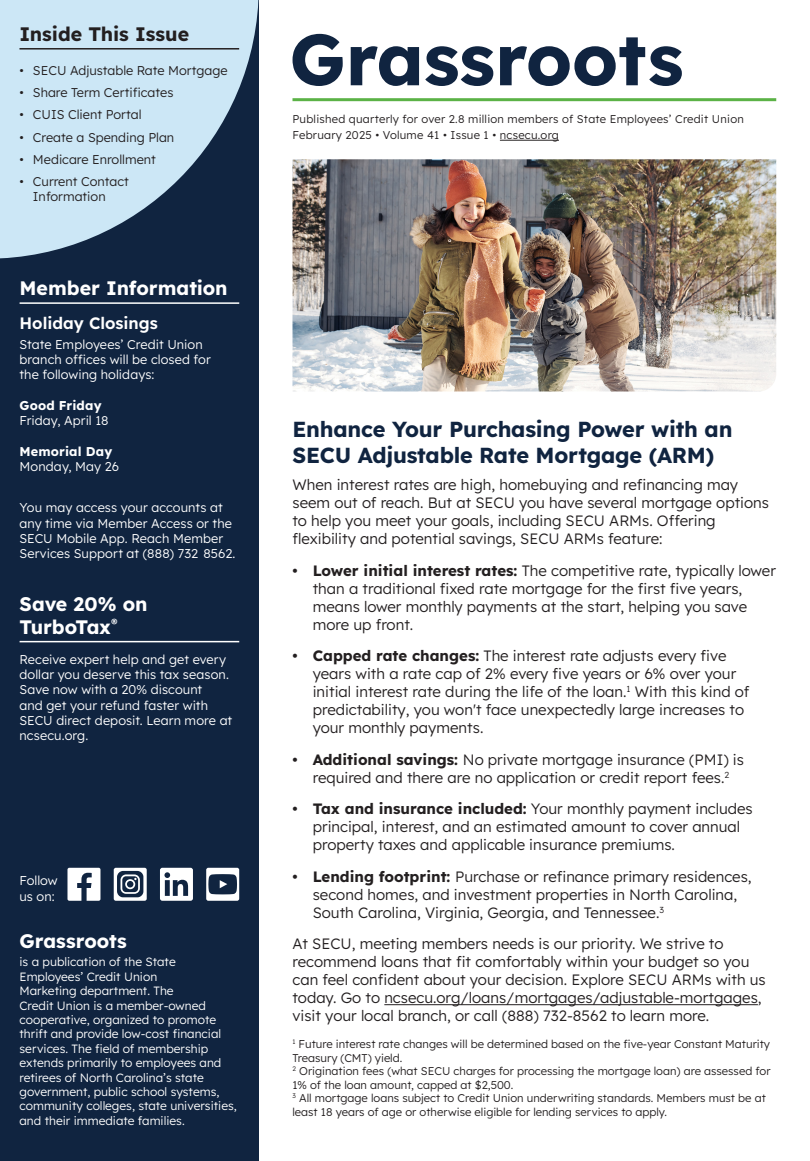
<style>
.page{position:relative;width:810px;height:1161px;background:#fff}
.page>*{position:absolute;margin:0;border:0;box-sizing:border-box;transform-origin:0 0}
.t1{font:700 72px "Lexend";color:#102440}
.t2{font:700 21.75px/26.1px "Lexend";letter-spacing:-.01em;color:#102440}
.t3{font:700 19.5px/23.4px "Lexend";letter-spacing:-.005em;color:#fff}
.t4{font:700 19.5px "Lexend";letter-spacing:-.005em;color:#231f20}
.t5{font:600 16.5px "Lexend";color:#fff}
.t6{font:300 15px/18px "Lexend";color:#231f20}
.t7{font:300 12.75px/15.3px "Lexend";letter-spacing:.005em;color:#fff}
.t8{font:300 12.75px/15.3px "Lexend";color:#231f20}
.t9{font:700 12.75px "Lexend";letter-spacing:.01em;color:#fff}
.t10{font:300 12px/14.4px "Lexend";color:#fff}
.t11{font:300 11.25px/13.5px "Lexend";color:#231f20}
.t12{font:300 11.25px/16.5px "Lexend";letter-spacing:.02em;color:#231f20}
.s1{font-weight:700}
</style>
<div class="page">
<div style="left:0;top:0;width:259px;height:1161px;background:#102440"></div>
<hr style="left:20px;top:641px;width:219px;height:1px;background:#fff">
<hr style="left:20px;top:302px;width:219px;height:2px;background:#fff">
<svg style="left:114px;top:868px;width:33px;height:33px"></svg>
<svg style="left:206px;top:868px;width:33px;height:33px"></svg>
<svg style="left:160px;top:868px;width:33px;height:33px"></svg>
<hr style="left:292px;top:98px;width:484px;height:3px;background:#5bb246">
<hr style="left:500px;top:140px;width:59px;height:1px;background:#231f20">
<hr style="left:384px;top:1004px;width:374px;height:1px;background:#231f20">
<svg style="left:0;top:0;width:259px;height:259px;fill:#cce7f6"></svg>
<hr style="left:19px;top:48px;width:220px;height:2px;background:#231f20">
<svg style="left:67px;top:868px;width:33px;height:33px"></svg>
<img style="left:292px;top:159px;width:484px;height:233px">
<p class="t4" style="left:19px;top:19px;width:171px">Inside This Issue</p>
<p class="t8" style="left:19px;top:62px;width:223px">•-SECU Adjustable Rate Mortgage-</p>
<p class="t8" style="left:19px;top:84px;width:168px">•-Share Term Certificates-</p>
<p class="t8" style="left:19px;top:107px;width:136px">•-CUIS Client Portal-</p>
<p class="t8" style="left:19px;top:129px;width:169px">•-Create a Spending Plan-</p>
<p class="t8" style="left:19px;top:151px;width:151px">•-Medicare Enrollment-</p>
<p class="t8" style="left:33px;top:173px;width:110px;text-indent:-14px">•-Current Contact-<br>Information-</p>
<p class="t3" style="left:20px;top:275px;width:210px">Member Information</p>
<p class="t5" style="left:19px;top:310px;width:140px">Holiday Closings</p>
<p class="t7" style="left:19px;top:336px;width:193px">State Employees’ Credit Union branch offices will be closed for the following holidays:</p>
<p class="t9" style="left:19px;top:395px;width:84px">Good Friday</p>
<p class="t7" style="left:19px;top:412px;width:103px">Friday, April 18-</p>
<p class="t9" style="left:19px;top:441px;width:94px">Memorial Day</p>
<p class="t7" style="left:19px;top:458px;width:114px">Monday, May 26-</p>
<p class="t7" style="left:19px;top:499px;width:230px">You may access your accounts at<br>any time via Member Access or the<br>SECU Mobile App. Reach Member<br>Services Support at (888) 732-8562.-</p>
<p class="t3" style="left:20px;top:591px;width:130px">Save 20% on<br>TurboTax<sup>®</sup></p>
<p class="t7" style="left:19px;top:651px;width:214px">Receive expert help and get every dollar you deserve this tax season.<br>Save now with a 20% discount<br>and get your refund faster with<br>SECU direct deposit. Learn more at ncsecu.org.-</p>
<p class="t7" style="left:20px;top:872px;width:49px">Follow us on:-</p>
<p class="t3" style="left:20px;top:928px;width:109px">Grassroots</p>
<p class="t10" style="left:20px;top:954px;width:219px">is a publication of the State Employees’ Credit Union<br>Marketing department. The<br>Credit Union is a member-owned&shy;cooperative, organized to promote thrift and provide low-cost financial services. The field of membership extends primarily to employees and retirees of North Carolina’s state government, public school systems, community colleges, state universities, and their immediate families.-</p>
<p class="t1" style="left:289px;top:3px;width:396px">Grassroots</p>
<p class="t12" style="left:292px;top:110px;width:464px">Published quarterly for over 2.8 million members of State Employees’ Credit Union-<br>February 2025 • Volume 41 • Issue 1 • ncsecu.org-</p>
<p class="t2" style="left:292px;top:415px;width:441px">Enhance Your Purchasing Power with an<br>SECU Adjustable Rate Mortgage (ARM)</p>
<p class="t6" style="left:292px;top:475px;width:478px">When interest rates are high, homebuying and refinancing may seem out of reach. But at SECU you have several mortgage options to help you meet your goals, including SECU ARMs. Offering flexibility and potential savings, SECU ARMs feature:-</p>
<p class="t6" style="left:313px;top:560px;width:465px;text-indent:-20px"><span class="s1">• Lower initial interest rates:</span> The competitive rate, typically lower than a traditional fixed rate mortgage for the first five years, means lower monthly payments at the start, helping you save more up front.-</p>
<p class="t6" style="left:313px;top:646px;width:438px;text-indent:-20px"><span class="s1">• Capped rate changes:</span> The interest rate adjusts every five years with a rate cap of 2% every five years or 6% over your initial interest rate during the life of the loan.<sup>1</sup> With this kind of predictability, you won't face unexpectedly large increases to your monthly payments.-</p>
<p class="t6" style="left:313px;top:749px;width:433px;text-indent:-20px"><span class="s1">• Additional savings:</span> No private mortgage insurance (PMI) is required and there are no application or credit report fees.<sup>2-</sup></p>
<p class="t6" style="left:313px;top:799px;width:442px;text-indent:-20px"><span class="s1">• Tax and insurance included:</span> Your monthly payment includes principal, interest, and an estimated amount to cover annual property taxes and applicable insurance premiums.-</p>
<p class="t6" style="left:313px;top:866px;width:440px;text-indent:-20px"><span class="s1">• Lending footprint:</span> Purchase or refinance primary residences, second homes, and investment properties in North Carolina,<br>South Carolina, Virginia, Georgia, and Tennessee.<sup>3</sup></p>
<p class="t6" style="left:292px;top:934px;width:475px">At SECU, meeting members needs is our priority. We strive to recommend loans that fit comfortably within your budget so you can feel confident about your decision. Explore SECU ARMs with us today. Go to ncsecu.org/loans/mortgages/adjustable-mortgages, visit your local branch, or call (888) 732-8562 to learn more.-</p>
<p class="t11" style="left:292px;top:1037px;width:480px"><sup>1</sup> Future interest rate changes will be determined based on the five-year Constant Maturity Treasury (CMT) yield.-<br><sup>2</sup> Origination fees (what SECU charges for processing the mortgage loan) are assessed for 1% of the loan amount, capped at $2,500.-<br><sup>3</sup> All mortgage loans subject to Credit Union underwriting standards. Members must be at least 18 years of age or otherwise eligible for lending services to apply.-</p>
</div>
